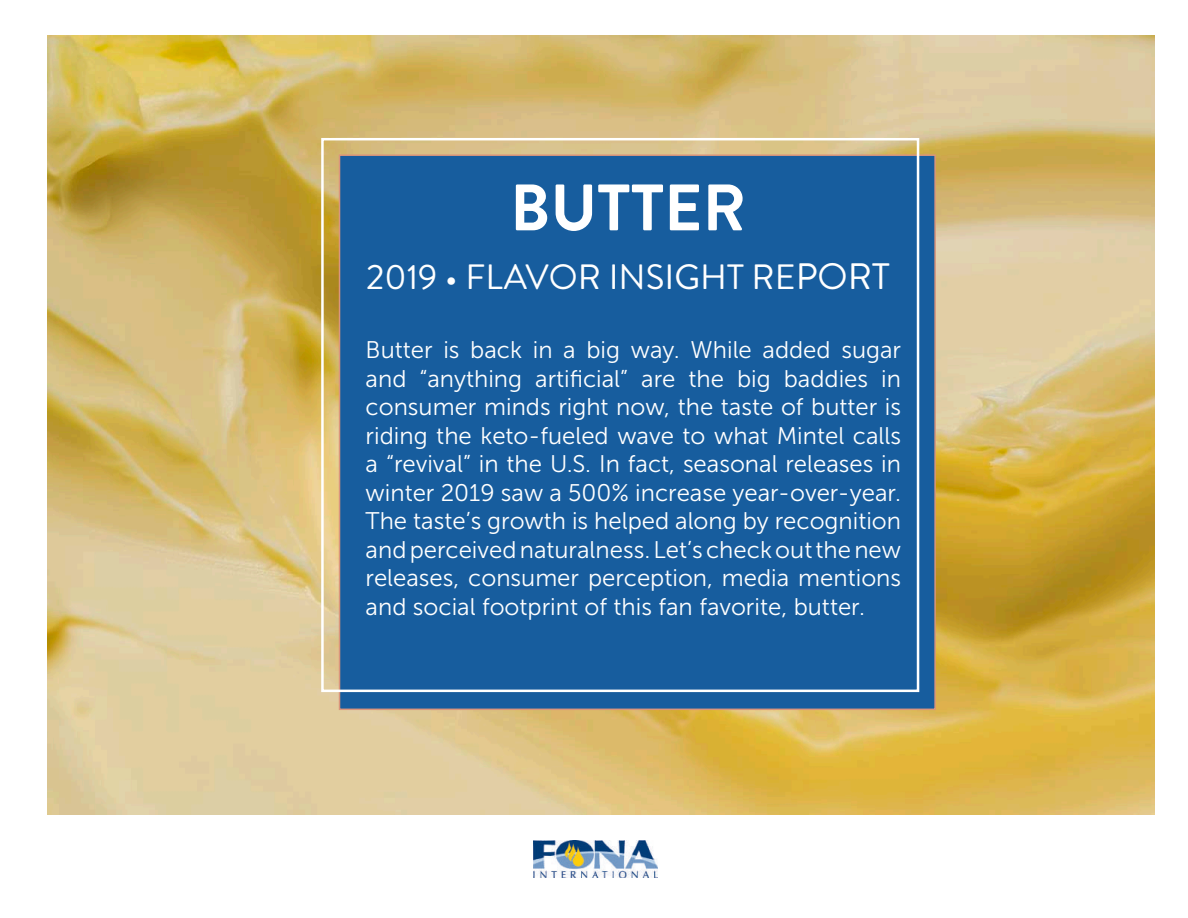
<style>
.page{position:relative;width:1188px;height:918px;background:#fff}
.page>*{position:absolute;margin:0;border:0;box-sizing:border-box;transform-origin:0 0}
.t1{font:700 65.55px "Brandon Grotesque";color:#fff}
.t2{font:35.1px "Brandon Grotesque";color:#fff}
.t3{font:24px/28.5px "Museo Sans 300";color:#fff;text-align:justify}
.s1{font-size:36.75px}
</style>
<div class="page">
<img style="left:48px;top:36px;width:1107px;height:779px">
<img style="left:533px;top:840px;width:125px;height:37px">
<div style="left:339px;top:154px;width:597px;height:556px;background:#175d9e;border:2px solid #db957c"></div>
<div style="left:321px;top:138px;width:598px;height:554px;border:3px solid #fff"></div>
<h1 class="t1" style="left:510px;top:162px;width:238px">BUTTER</h1>
<h2 class="t2" style="left:366px;top:252px;width:525px">2019 • FLAVOR INSIGHT RE<span class="s1">PORT</span></h2>
<p class="t3" style="left:366px;top:336px;width:537px">Butter is back in a big way. While added sugar and “anything artificial” are the big baddies in consumer minds right now, the taste of butter is riding the keto-fueled wave to what Mintel calls a “revival” in the U.S. In fact, seasonal releases in winter 2019 saw a 500% increase year-over-year.<br>The taste’s growth is helped along by recognition and perceived naturalness. Let’s check out the new releases, consumer perception, media mentions and social footprint of this fan favorite, butter.</p>
</div>
